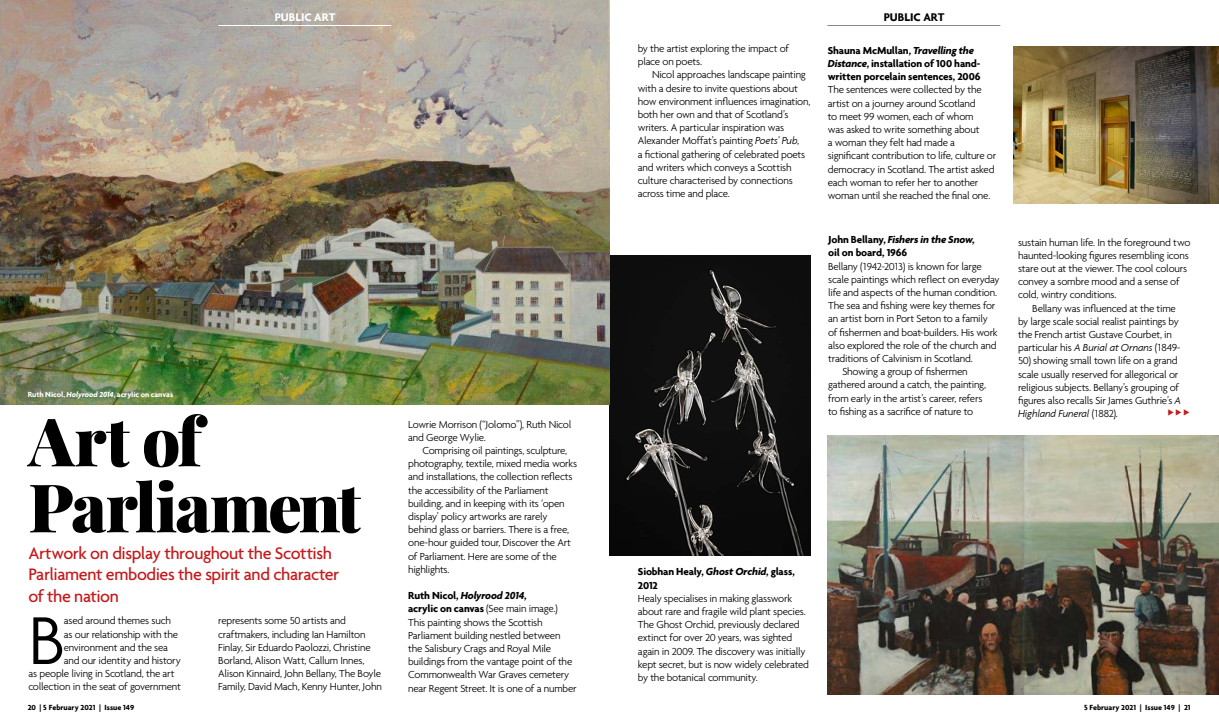
<style>
.page{position:relative;width:1219px;height:723px;background:#fff}
.page>*{position:absolute;margin:0;border:0;box-sizing:border-box;transform-origin:0 0}
.t1{font:300 73.1px "Agenda";color:#000}
.t2{font:900 67px/66px "Playfair Display";letter-spacing:-.035em;color:#000}
.t3{font:500 18px/21.6px "Agenda";letter-spacing:-.025em;color:#c41a1c}
.t4{font:700 12px "Agenda";color:#000}
.t5{font:700 12px "Agenda";color:#fff}
.t6{font:300 11px/13.2px "Agenda";letter-spacing:-.025em;color:#000}
.t7{font:700 11px/13.2px "Agenda";letter-spacing:-.015em;color:#000}
.t8{font:700 8px "Agenda";color:#000}
.t9{font:700 8px "Agenda";letter-spacing:-.005em;color:#fff}
.s1{font-style:italic}
.s2{font-weight:700}
.s3{font-weight:700;font-style:italic}
</style>
<div class="page">
<img style="left:828px;top:435px;width:391px;height:259px">
<hr style="left:827px;top:25px;width:173px;height:1px;background:#878787">
<img style="left:609px;top:256px;width:202px;height:299px">
<img style="left:1013px;top:46px;width:206px;height:158px">
<img style="left:0;top:0;width:609px;height:405px">
<hr style="left:218px;top:25px;width:173px;height:1px;background:#fff">
<p class="t5" style="left:275px;top:10px;width:62px">PUBLIC ART</p>
<p class="t9" style="left:28px;top:389px;width:147px">Ruth Nicol, <span class="s1">Holyrood 2014</span>, acrylic on canvas</p>
<h2 class="t2" style="left:28px;top:403px;width:334px">Art of<br>Parliament</h2>
<h3 class="t3" style="left:28px;top:542px;width:313px">Artwork on display throughout the Scottish<br>Parliament embodies the spirit and character of the nation</h3>
<h1 class="t1" style="left:28px;top:598px;width:38px">B</h1>
<p class="t6" style="left:64px;top:614px;width:109px">ased around themes such</p>
<p class="t6" style="left:64px;top:627px;width:116px">as our relationship with the</p>
<p class="t6" style="left:64px;top:640px;width:106px">environment and the sea</p>
<p class="t6" style="left:64px;top:654px;width:119px">and our identity and history</p>
<p class="t6" style="left:28px;top:667px;width:148px">as people living in Scotland, the art</p>
<p class="t6" style="left:28px;top:680px;width:154px">collection in the seat of government</p>
<p class="t6" style="left:218px;top:614px;width:165px">represents some 50 artists and craftmakers, including Ian Hamilton Finlay, Sir Eduardo Paolozzi, Christine Borland, Alison Watt, Callum Innes, Alison Kinnaird, John Bellany, The Boyle Family, David Mach, Kenny Hunter, John</p>
<p class="t6" style="left:408px;top:417px;width:165px">Lowrie Morrison (“Jolomo”), Ruth Nicol and George Wylie.</p>
<p class="t6" style="left:408px;top:444px;width:171px;text-indent:14px">Comprising oil paintings, sculpture, photography, textile, mixed media works and installations, the collection reflects the accessibility of the Parliament building, and in keeping with its ‘open display’ policy artworks are rarely behind glass or barriers. There is a free, one-hour guided tour, Discover the Art of Parliament. Here are some of the highlights.</p>
<p class="t6" style="left:408px;top:589px;width:170px"><span class="s2">Ruth Nicol,</span> <span class="s3">Holyrood 2014</span><span class="s2">,<br>acrylic on canvas</span> (See main image.)<br>This painting shows the Scottish Parliament building nestled between the Salisbury Crags and Royal Mile buildings from the vantage point of the Commonwealth War Graves cemetery near Regent Street. It is one of a number</p>
<p class="t6" style="left:638px;top:42px;width:153px">by the artist exploring the impact of place on poets.</p>
<p class="t6" style="left:638px;top:68px;width:174px;text-indent:14px">Nicol approaches landscape painting with a desire to invite questions about how environment influences imagination, both her own and that of Scotland’s writers. A particular inspiration was Alexander Moffat’s painting <span class="s1">Poets’ Pub</span>,<br>a fictional gathering of celebrated poets and writers which conveys a Scottish culture characterised by connections across time and place.</p>
<p class="t4" style="left:884px;top:10px;width:62px">PUBLIC ART</p>
<p class="t7" style="left:828px;top:43px;width:154px">Shauna McMullan, <span class="s1">Travelling the<br>Distance</span>, installation of 100 hand&shy;written porcelain sentences, 2006</p>
<p class="t6" style="left:828px;top:83px;width:170px">The sentences were collected by the artist on a journey around Scotland<br>to meet 99 women, each of whom<br>was asked to write something about<br>a woman they felt had made a significant contribution to life, culture or democracy in Scotland. The artist asked each woman to refer her to another woman until she reached the final one.</p>
<p class="t7" style="left:828px;top:233px;width:148px">John Bellany, <span class="s1">Fishers in the Snow</span>, oil on board, 1966</p>
<p class="t6" style="left:828px;top:259px;width:155px">Bellany (1942-2013) is known for large</p>
<p class="t6" style="left:828px;top:272px;width:173px">scale paintings which reflect on everyday</p>
<p class="t6" style="left:828px;top:286px;width:171px">life and aspects of the human condition.</p>
<p class="t6" style="left:828px;top:299px;width:169px">The sea and fishing were key themes for</p>
<p class="t6" style="left:828px;top:312px;width:161px">an artist born in Port Seton to a family</p>
<p class="t6" style="left:828px;top:325px;width:171px">of fishermen and boat-builders. His work</p>
<p class="t6" style="left:828px;top:338px;width:170px">also explored the role of the church and</p>
<p class="t6" style="left:828px;top:352px;width:146px">traditions of Calvinism in Scotland.</p>
<p class="t6" style="left:842px;top:365px;width:127px">Showing a group of fishermen</p>
<p class="t6" style="left:828px;top:378px;width:160px">gathered around a catch, the painting,</p>
<p class="t6" style="left:828px;top:391px;width:156px">from early in the artist’s career, refers</p>
<p class="t6" style="left:828px;top:404px;width:147px">to fishing as a sacrifice of nature to</p>
<p class="t6" style="left:1018px;top:235px;width:174px">sustain human life. In the foreground two haunted-looking figures resembling icons stare out at the viewer. The cool colours convey a sombre mood and a sense of cold, wintry conditions.</p>
<p class="t6" style="left:1018px;top:301px;width:164px;text-indent:14px">Bellany was influenced at the time by large scale social realist paintings by the French artist Gustave Courbet, in particular his <span class="s1">A Burial at Ornans</span> (1849-</p>
<p class="t6" style="left:1018px;top:354px;width:165px">50) showing small town life on a grand scale usually reserved for allegorical or religious subjects. Bellany’s grouping of figures also recalls Sir James Guthrie’s <span class="s1">A Highland Funeral</span> (1882).</p>
<p class="t7" style="left:638px;top:565px;width:158px">Siobhan Healy, <span class="s1">Ghost Orchid</span>, glass,<br>2012</p>
<p class="t6" style="left:638px;top:591px;width:173px">Healy specialises in making glasswork about rare and fragile wild plant species.<br>The Ghost Orchid, previously declared extinct for over 20 years, was sighted again in 2009. The discovery was initially kept secret, but is now widely celebrated by the botanical community.</p>
<p class="t8" style="left:28px;top:703px;width:108px">20 | 5 February 2021 | Issue 149</p>
<p class="t8" style="left:1084px;top:702px;width:108px">5 February 2021 | Issue 149 | 21</p>
</div>
